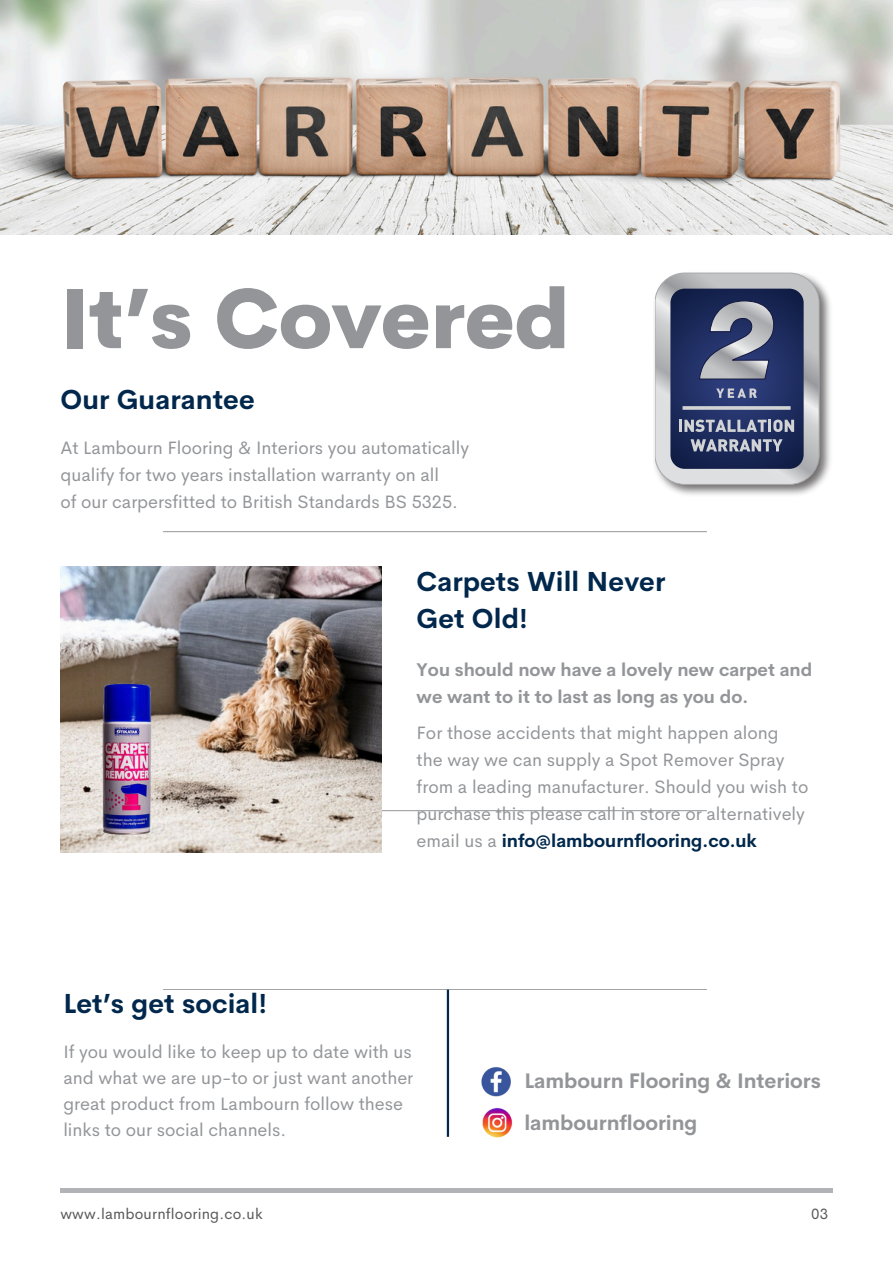
<style>
.page{position:relative;width:894px;height:1264px;background:#fff}
.page>*{position:absolute;margin:0;border:0;box-sizing:border-box;transform-origin:0 0}
.t1{font:800 82.5px "Cerebri Sans";letter-spacing:.005em;color:#939598}
.t2{font:700 27px/37.2px "Cerebri Sans";letter-spacing:.005em;color:#01284c}
.t3{font:700 20.55px "Cerebri Sans";color:#939598}
.t4{font:18px/27px "Cerebri Sans";color:#939598}
.t5{font:700 18px/27px "Cerebri Sans";color:#939598}
.t6{font:15px "Cerebri Sans";letter-spacing:.01em;color:#58585a}
.s1{font-weight:700;color:#01284c}
</style>
<div class="page">
<hr style="left:60px;top:1188px;width:772px;height:4px;background:#b1b3b6">
<img style="left:1px;top:1px;width:891px;height:234px">
<img style="left:654px;top:272px;width:177px;height:223px">
<hr style="left:163px;top:531px;width:543px;height:1px;background:#939598">
<hr style="left:163px;top:810px;width:543px;height:1px;background:#939598">
<hr style="left:163px;top:989px;width:543px;height:1px;background:#939598">
<svg style="left:654px;top:273px;width:164px;height:211px"></svg>
<div style="left:654px;top:273px;width:165px;height:212px;border:1px solid #a7a9ac;border-radius:30px"></div>
<svg style="left:670px;top:288px;width:133px;height:181px"></svg>
<svg style="left:716px;top:388px;width:40px;height:10px"></svg>
<svg style="left:682px;top:406px;width:108px;height:4px"></svg>
<svg style="left:678px;top:419px;width:115px;height:13px"></svg>
<svg style="left:690px;top:439px;width:92px;height:12px"></svg>
<svg style="left:698px;top:300px;width:76px;height:80px"></svg>
<img style="left:60px;top:566px;width:321px;height:286px">
<hr style="left:446px;top:989px;width:3px;height:147px;background:#01284c">
<img style="left:481px;top:1067px;width:30px;height:30px">
<img style="left:482px;top:1108px;width:31px;height:30px">
<img style="left:60px;top:677px;width:150px;height:167px">
<h4 class="t1" style="left:60px;top:265px;width:510px">It’s Covered</h4>
<h4 class="t2" style="left:60px;top:381px;width:196px">Our Guarantee</h4>
<h5 class="t4" style="left:60px;top:434px;width:410px">At Lambourn Flooring &amp; Interiors you automatically qualify for two years installation warranty on all<br>of our carpersfitted to British Standards BS 5325.</h5>
<p class="t2" style="left:416px;top:563px;width:250px">Carpets Will Never<br>Get Old!</p>
<h2 class="t5" style="left:416px;top:656px;width:397px">You should now have a lovely new carpet and we want to it to last as long as you do.</h2>
<h5 class="t4" style="left:416px;top:719px;width:393px">For those accidents that might happen along the way we can supply a Spot Remover Spray from a leading manufacturer. Should you wish to purchase this please call in store or alternatively email us a <span class="s1">info@lambournflooring.co.uk</span></h5>
<p class="t2" style="left:63px;top:985px;width:205px">Let’s get social!</p>
<p class="t4" style="left:63px;top:1038px;width:351px;line-height:26px">If you would like to keep up to date with us and what we are up-to or just want another great product from Lambourn follow these links to our social channels.</p>
<p class="t3" style="left:524px;top:1067px;width:298px">Lambourn Flooring &amp; Interiors</p>
<p class="t3" style="left:524px;top:1109px;width:175px">lambournflooring</p>
<p class="t6" style="left:60px;top:1204px;width:204px">www.lambournflooring.co.uk</p>
<h3 class="t6" style="left:811px;top:1204px;width:18px">03</h3>
</div>
